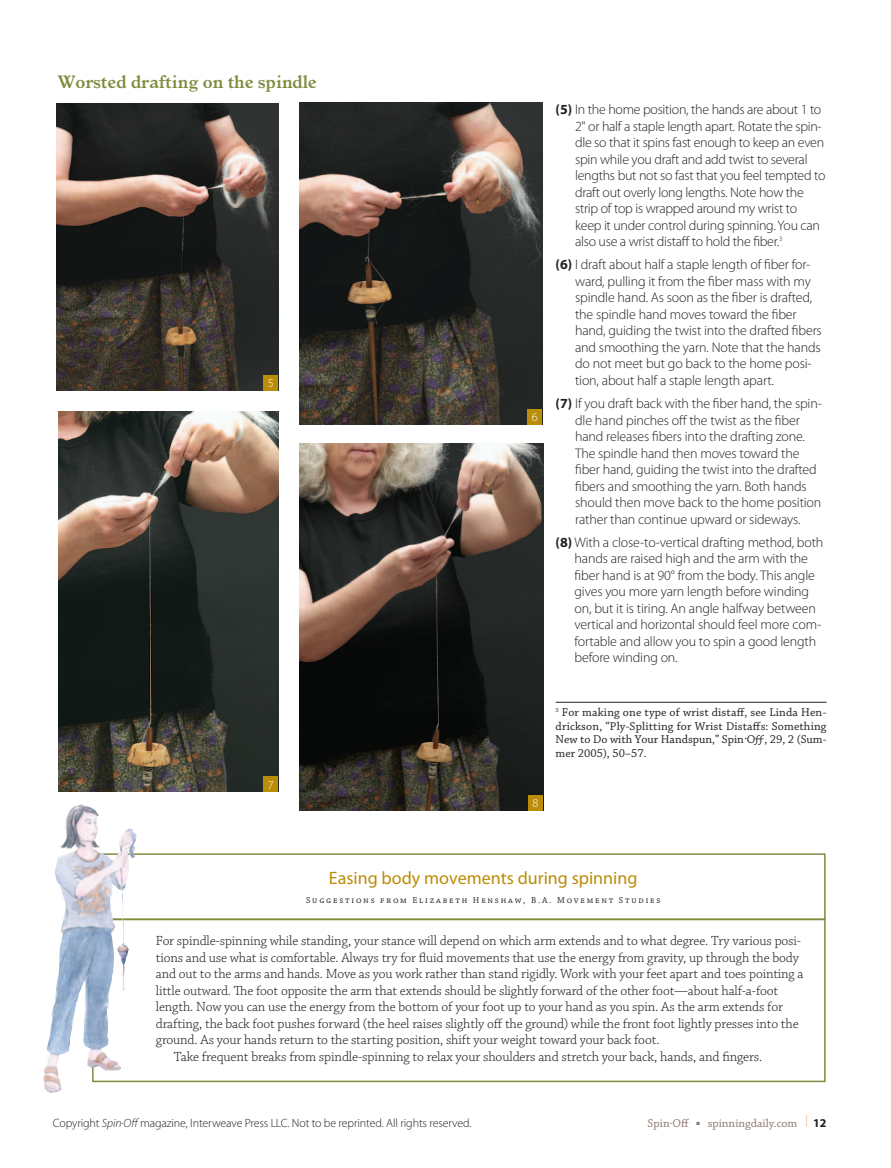
<style>
.page{position:relative;width:891px;height:1168px;background:#fff}
.page>*{position:absolute;margin:0;border:0;box-sizing:border-box;transform-origin:0 0}
.t1{font:18px "Myriad Pro";color:#bb8c07}
.t2{font:700 18px "Italian Old Style MT Std";color:#808b3e}
.t3{font:300 13.95px/16.5px "Myriad Pro";letter-spacing:-.01em;color:#231f20}
.t4{font:300 13.95px "Chaparral Pro";letter-spacing:-.01em;color:#231f20}
.t5{font:300 12.15px "Myriad Pro";color:#fff}
.t6{font:12px/13.5px "Chaparral Pro";color:#231f20;text-align:justify}
.t7{font:300 12px "Myriad Pro";letter-spacing:-.01em;color:#231f20}
.t8{font:12px "Chaparral Pro";color:#8d7872}
.t9{font:9px "Chaparral Pro";letter-spacing:.2em;color:#231f20}
.s1{font-weight:700}
.s2{font-style:italic}
.s3{font-family:"Myriad Pro";font-weight:300;font-size:18px;color:#f6b093}
.s4{font-family:"Myriad Pro";font-weight:700;color:#231f20}
</style>
<div class="page">
<img style="left:299px;top:102px;width:243px;height:322px">
<img style="left:57px;top:103px;width:221px;height:288px">
<img style="left:59px;top:411px;width:219px;height:380px">
<img style="left:299px;top:443px;width:244px;height:367px">
<div style="left:263px;top:375px;width:15px;height:15px;background:#bb8c07"></div>
<div style="left:527px;top:409px;width:15px;height:15px;background:#bb8c07"></div>
<div style="left:528px;top:795px;width:15px;height:15px;background:#bb8c07"></div>
<div style="left:263px;top:776px;width:15px;height:15px;background:#bb8c07"></div>
<div style="left:92px;top:918px;width:734px;height:164px;border:2px solid #808b3e"></div>
<div style="left:92px;top:853px;width:734px;height:67px;border:2px solid #808b3e"></div>
<img style="left:54px;top:804px;width:27px;height:197px">
<hr style="left:556px;top:702px;width:270px;height:1px;background:#231f20">
<p class="t2" style="left:58px;top:70px;width:261px">Worsted drafting on the spindle</p>
<p class="t5" style="left:268px;top:376px;width:7px">5</p>
<p class="t5" style="left:268px;top:777px;width:7px">7</p>
<p class="t5" style="left:532px;top:410px;width:7px">6</p>
<p class="t5" style="left:533px;top:796px;width:7px">8</p>
<p class="t3" style="left:575px;top:101px;width:252px;text-indent:-19px"><span class="s1">(5)</span> In the home position, the hands are about 1 to 2" or half a staple length apart. Rotate the spin&shy;dle so that it spins fast enough to keep an even spin while you draft and add twist to several lengths but not so fast that you feel tempted to draft out overly long lengths. Note how the strip of top is wrapped around my wrist to keep it under control during spinning. You can also use a wrist distaff to hold the fiber.<sup>3</sup></p>
<p class="t3" style="left:575px;top:256px;width:248px;text-indent:-19px"><span class="s1">(6)</span> I draft about half a staple length of fiber for&shy;ward, pulling it from the fiber mass with my spindle hand. As soon as the fiber is drafted, the spindle hand moves toward the fiber hand, guiding the twist into the drafted fibers and smoothing the yarn. Note that the hands do not meet but go back to the home posi&shy;tion, about half a staple length apart.</p>
<p class="t3" style="left:575px;top:395px;width:248px;text-indent:-19px"><span class="s1">(7)</span> If you draft back with the fiber hand, the spin&shy;dle hand pinches off the twist as the fiber hand releases fibers into the drafting zone.<br>The spindle hand then moves toward the fiber hand, guiding the twist into the drafted fibers and smoothing the yarn. Both hands should then move back to the home position rather than continue upward or sideways.</p>
<p class="t3" style="left:575px;top:534px;width:250px;text-indent:-19px"><span class="s1">(8)</span> With a close-to-vertical drafting method, both hands are raised high and the arm with the fiber hand is at 90° from the body. This angle gives you more yarn length before winding on, but it is tiring. An angle halfway between vertical and horizontal should feel more com&shy;fortable and allow you to spin a good length before winding on.</p>
<p class="t6" style="left:556px;top:706px;width:272px"><sup>3</sup> For making one type of wrist distaff, see Linda Hen&shy;drickson, “Ply-Splitting for Wrist Distaffs: Something New to Do with Your Handspun,” Spin.Oƒƒ, 29, 2 (Sum&shy;mer 2005), 50–57.</p>
<p class="t1" style="left:329px;top:867px;width:310px">Easing body movements during spinning</p>
<p class="t9" style="left:306px;top:895px;width:356px">Suggestions from Elizabeth Henshaw, B.A. Movement Studies</p>
<p class="t4" style="left:156px;top:933px;width:647px">For spindle-spinning while standing, your stance will depend on which arm extends and to what degree. Try various posi-</p>
<p class="t4" style="left:156px;top:950px;width:645px">tions and use what is comfortable. Always try for fluid movements that use the energy from gravity, up through the body</p>
<p class="t4" style="left:156px;top:966px;width:649px">and out to the arms and hands. Move as you work rather than stand rigidly. Work with your feet apart and toes pointing a</p>
<p class="t4" style="left:156px;top:983px;width:624px">little outward. The foot opposite the arm that extends should be slightly forward of the other foot—about half-a-foot</p>
<p class="t4" style="left:156px;top:999px;width:628px">length. Now you can use the energy from the bottom of your foot up to your hand as you spin. As the arm extends for</p>
<p class="t4" style="left:156px;top:1016px;width:644px">drafting, the back foot pushes forward (the heel raises slightly off the ground) while the front foot lightly presses into the</p>
<p class="t4" style="left:156px;top:1032px;width:505px">ground. As your hands return to the starting position, shift your weight toward your back foot.</p>
<p class="t4" style="left:174px;top:1049px;width:590px">Take frequent breaks from spindle-spinning to relax your shoulders and stretch your back, hands, and fingers.</p>
<p class="t7" style="left:53px;top:1116px;width:420px">Copyright <span class="s2">Spin</span><sup>.</sup><span class="s2">Off</span> magazine, Interweave Press LLC. Not to be reprinted. All rights reserved.</p>
<p class="t8" style="left:648px;top:1117px;width:43px">Spin.Off</p>
<p class="t8" style="left:697px;top:1117px;width:131px">■ spinningdaily.com <span class="s3">I</span> <span class="s4">12</span></p>
</div>
